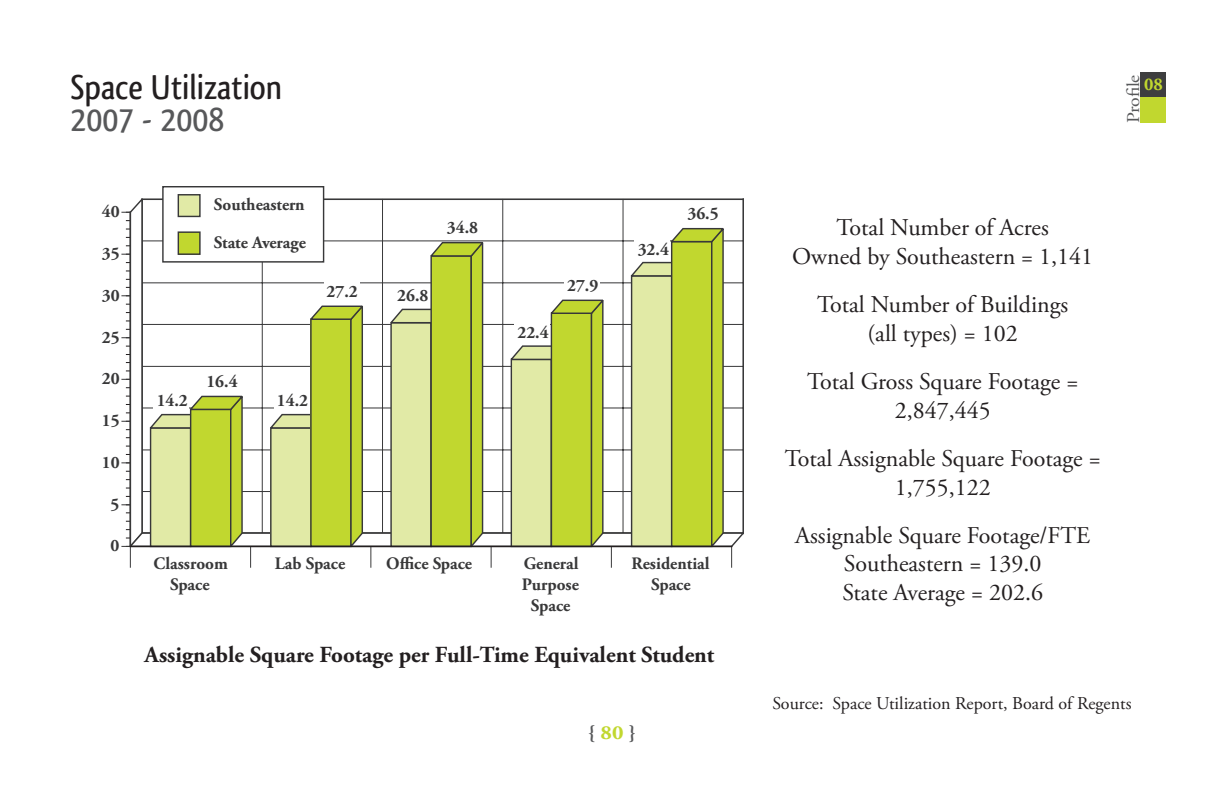
<style>
.page{position:relative;width:1224px;height:792px;background:#fff}
.page>*{position:absolute;margin:0;border:0;box-sizing:border-box;transform-origin:0 0}
.Headline{font:500 36px "Qlassik";color:#231f20}
.Headline-2{font:500 36px "Qlassik";color:#57585a}
.Headline-3{font:24px/28.8px "Adobe Garamond Pro";color:#231f20;text-align:center}
.t1{font:700 23px "Adobe Garamond Pro";color:#231f20}
.t2{font:700 20px "Adobe Garamond Pro";color:#57585a;scale:1.1 1}
.t3{font:18px "Adobe Garamond Pro";color:#231f20}
.t4{font:18px "Adobe Garamond Pro";letter-spacing:-.015em;color:#57585a;scale:1.1 1}
.t5{font:700 18px "Adobe Garamond Pro";color:#c1d72f}
.t6{font:700 17.4px/21px "Adobe Garamond Pro";color:#383839;text-align:center}
.s1{color:#c1d72f}
</style>
<div class="page">
<svg style="left:121px;top:196px;width:623px;height:372px"></svg>
<hr style="left:130px;top:212px;width:1px;height:335px;background:#383839">
<hr style="left:130px;top:546px;width:602px;height:1px;background:#231f20">
<div style="left:154px;top:391px;width:35px;height:21px;background:#fff"></div>
<div style="left:203px;top:372px;width:36px;height:20px;background:#fff"></div>
<div style="left:274px;top:391px;width:36px;height:21px;background:#fff"></div>
<div style="left:324px;top:281px;width:36px;height:21px;background:#fff"></div>
<div style="left:394px;top:286px;width:36px;height:21px;background:#fff"></div>
<div style="left:444px;top:218px;width:36px;height:21px;background:#fff"></div>
<div style="left:514px;top:323px;width:36px;height:20px;background:#fff"></div>
<div style="left:564px;top:276px;width:36px;height:20px;background:#fff"></div>
<div style="left:635px;top:239px;width:35px;height:21px;background:#fff"></div>
<div style="left:684px;top:204px;width:36px;height:20px;background:#fff"></div>
<div style="left:163px;top:187px;width:161px;height:75px;background:#fff"></div>
<div style="left:162px;top:186px;width:162px;height:77px;border:1px solid #383839"></div>
<div style="left:178px;top:195px;width:22px;height:21px;background:#e1eaa6"></div>
<div style="left:178px;top:194px;width:23px;height:23px;border:1px solid #383839"></div>
<div style="left:178px;top:232px;width:22px;height:22px;background:#c1d72f"></div>
<div style="left:178px;top:231px;width:23px;height:24px;border:1px solid #383839"></div>
<div style="left:1140px;top:72px;width:26px;height:25px;background:#3e3e3f"></div>
<div style="left:1140px;top:97px;width:26px;height:25px;background:#c1d72f"></div>
<p class="Headline" style="left:70px;top:66px;width:213px">Space Utilization</p>
<p class="Headline-2" style="left:70px;top:98px;width:155px">2007 - 2008</p>
<p class="t6" style="left:102px;top:201px;width:19px">40</p>
<p class="t6" style="left:102px;top:243px;width:19px">35</p>
<p class="t6" style="left:102px;top:285px;width:19px">30</p>
<p class="t6" style="left:102px;top:327px;width:19px">25</p>
<p class="t6" style="left:102px;top:369px;width:19px">20</p>
<p class="t6" style="left:102px;top:410px;width:19px">15</p>
<p class="t6" style="left:102px;top:452px;width:19px">10</p>
<p class="t6" style="left:110px;top:494px;width:10px">5</p>
<p class="t6" style="left:110px;top:536px;width:10px">0</p>
<p class="t6" style="left:214px;top:187px;width:94px;line-height:37.4px;text-align:left">Southeastern<br>State Average</p>
<p class="t6" style="left:447px;top:218px;width:33px">34.8</p>
<p class="t6" style="left:327px;top:281px;width:33px">27.2</p>
<p class="t6" style="left:397px;top:285px;width:33px">26.8</p>
<p class="t6" style="left:157px;top:391px;width:33px">14.2</p>
<p class="t6" style="left:206px;top:371px;width:33px">16.4</p>
<p class="t6" style="left:277px;top:391px;width:33px">14.2</p>
<p class="t6" style="left:517px;top:322px;width:33px">22.4</p>
<p class="t6" style="left:567px;top:275px;width:33px">27.9</p>
<p class="t6" style="left:638px;top:239px;width:33px">32.4</p>
<p class="t6" style="left:687px;top:203px;width:33px">36.5</p>
<p class="t6" style="left:154px;top:553px;width:76px">Classroom<br>Space</p>
<p class="t6" style="left:275px;top:553px;width:72px">Lab Space</p>
<p class="t6" style="left:386px;top:553px;width:87px">Office Space</p>
<p class="t6" style="left:522px;top:554px;width:58px">General<br>Purpose<br>Space</p>
<p class="t6" style="left:632px;top:553px;width:79px">Residential<br>Space</p>
<p class="t1" style="left:145px;top:642px;width:571px">Assignable Square Footage per Full-Time Equivalent Student</p>
<p class="t2" style="left:588px;top:721px;width:45px">{ <span class="s1">80</span> }</p>
<p class="t4" style="left:1123px;top:123px;width:46px;rotate:-90deg">Profile</p>
<p class="t5" style="left:1144px;top:74px;width:20px">08</p>
<p class="Headline-3" style="left:837px;top:214px;width:214px">Total Number of Acres</p>
<p class="Headline-3" style="left:792px;top:243px;width:303px">Owned by Southeastern = 1,141</p>
<p class="Headline-3" style="left:817px;top:291px;width:253px">Total Number of Buildings</p>
<p class="Headline-3" style="left:868px;top:320px;width:152px">(all types) = 102</p>
<p class="Headline-3" style="left:807px;top:368px;width:273px">Total Gross Square Footage =<br>2,847,445</p>
<p class="Headline-3" style="left:785px;top:445px;width:317px">Total Assignable Square Footage =<br>1,755,122</p>
<p class="Headline-3" style="left:795px;top:522px;width:296px">Assignable Square Footage/FTE</p>
<p class="Headline-3" style="left:844px;top:550px;width:199px">Southeastern = 139.0</p>
<p class="Headline-3" style="left:842px;top:579px;width:202px">State Average = 202.6</p>
<p class="t3" style="left:772px;top:692px;width:361px">Source: Space Utilization Report, Board of Regents</p>
</div>
